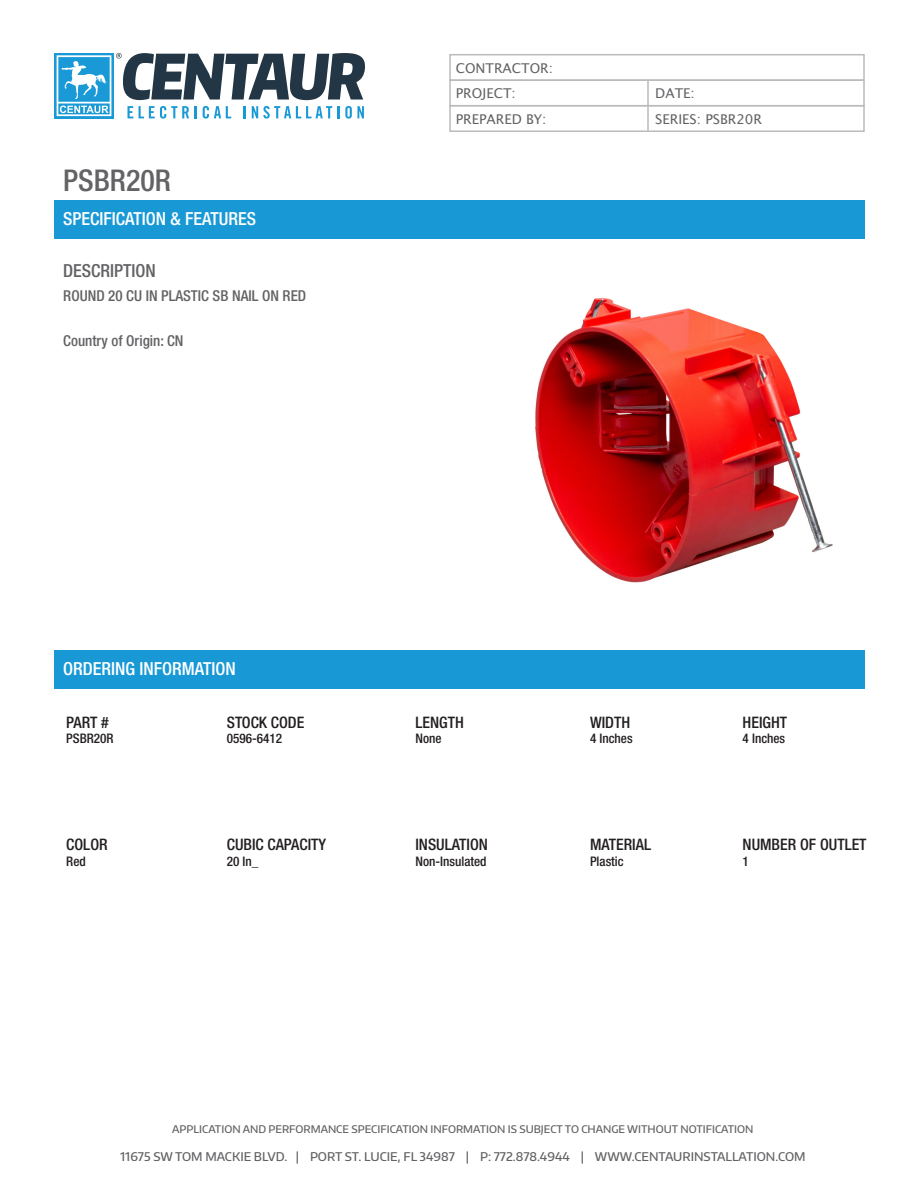
<style>
.page{position:relative;width:918px;height:1188px;background:#fff}
.page>*{position:absolute;margin:0;border:0;box-sizing:border-box;transform-origin:0 0}
.t1{font:500 condensed 30px "Helvetica Neue";color:#636366}
.t2{font:500 condensed 18px "Helvetica Neue";color:#fff}
.t3{font:500 condensed 18px "Helvetica Neue";color:#636366}
.t4{font:500 condensed 15.9px "Helvetica Neue";color:#231f20}
.t5{font:500 condensed 15px "Helvetica Neue";color:#636366}
.t6{font:13.5px "Lucida Grande";color:#636366}
.t7{font:500 condensed 13.2px "Helvetica Neue";color:#231f20}
.t8{font:500 12px "Encode Sans Normal";color:#636366}
.t9{font:500 10.5px "Encode Sans Normal";color:#636366}
</style>
<div class="page">
<svg style="left:54px;top:53px;width:3px;height:65px"></svg>
<svg style="left:57px;top:53px;width:308px;height:65px"></svg>
<div style="left:449px;top:54px;width:416px;height:27px;border:2px solid #babbbb"></div>
<div style="left:449px;top:79px;width:416px;height:27px;border:2px solid #babbbb"></div>
<hr style="left:647px;top:80px;width:2px;height:25px;background:#babbbb">
<div style="left:449px;top:105px;width:416px;height:27px;border:2px solid #babbbb"></div>
<hr style="left:647px;top:106px;width:2px;height:24px;background:#babbbb">
<div style="left:54px;top:200px;width:811px;height:39px;background:#1899d6"></div>
<div style="left:54px;top:650px;width:811px;height:39px;background:#1899d6"></div>
<img style="left:535px;top:298px;width:297px;height:285px">
<p class="t1" style="left:63px;top:163px;width:109px">PSBR20R</p>
<p class="t2" style="left:63px;top:208px;width:195px">SPECIFICATION &amp; FEATURES</p>
<p class="t3" style="left:63px;top:260px;width:94px">DESCRIPTION</p>
<p class="t5" style="left:63px;top:286px;width:244px">ROUND 20 CU IN PLASTIC SB NAIL ON RED</p>
<p class="t5" style="left:63px;top:331px;width:122px">Country of Origin: CN</p>
<p class="t6" style="left:456px;top:60px;width:99px">CONTRACTOR:</p>
<p class="t6" style="left:456px;top:86px;width:62px">PROJECT:</p>
<p class="t6" style="left:655px;top:86px;width:41px">DATE:</p>
<p class="t6" style="left:456px;top:111px;width:92px">PREPARED BY:</p>
<p class="t6" style="left:655px;top:111px;width:108px">SERIES: PSBR20R</p>
<p class="t2" style="left:63px;top:658px;width:174px">ORDERING INFORMATION</p>
<p class="t4" style="left:66px;top:712px;width:44px">PART #</p>
<p class="t7" style="left:66px;top:731px;width:49px">PSBR20R</p>
<p class="t4" style="left:227px;top:712px;width:79px">STOCK CODE</p>
<p class="t7" style="left:227px;top:731px;width:57px">0596-6412</p>
<p class="t4" style="left:415px;top:712px;width:50px">LENGTH</p>
<p class="t7" style="left:415px;top:731px;width:28px">None</p>
<p class="t4" style="left:590px;top:712px;width:42px">WIDTH</p>
<p class="t7" style="left:590px;top:731px;width:44px">4 Inches</p>
<p class="t4" style="left:743px;top:712px;width:46px">HEIGHT</p>
<p class="t7" style="left:743px;top:731px;width:44px">4 Inches</p>
<p class="t4" style="left:66px;top:835px;width:43px">COLOR</p>
<p class="t7" style="left:66px;top:854px;width:21px">Red</p>
<p class="t4" style="left:227px;top:835px;width:101px">CUBIC CAPACITY</p>
<p class="t7" style="left:227px;top:854px;width:33px">20 In_</p>
<p class="t4" style="left:415px;top:835px;width:74px">INSULATION</p>
<p class="t7" style="left:415px;top:854px;width:73px">Non-Insulated</p>
<p class="t4" style="left:590px;top:835px;width:63px">MATERIAL</p>
<p class="t7" style="left:590px;top:854px;width:35px">Plastic</p>
<p class="t4" style="left:743px;top:835px;width:126px">NUMBER OF OUTLET</p>
<p class="t7" style="left:743px;top:854px;width:8px">1</p>
<p class="t9" style="left:172px;top:1122px;width:583px">APPLICATION AND PERFORMANCE SPECIFICATION INFORMATION IS SUBJECT TO CHANGE WITHOUT NOTIFICATION</p>
<p class="t8" style="left:120px;top:1149px;width:687px">11675 SW TOM MACKIE BLVD. | PORT ST. LUCIE, FL 34987 | P: 772.878.4944 | WWW.CENTAURINSTALLATION.COM</p>
</div>
